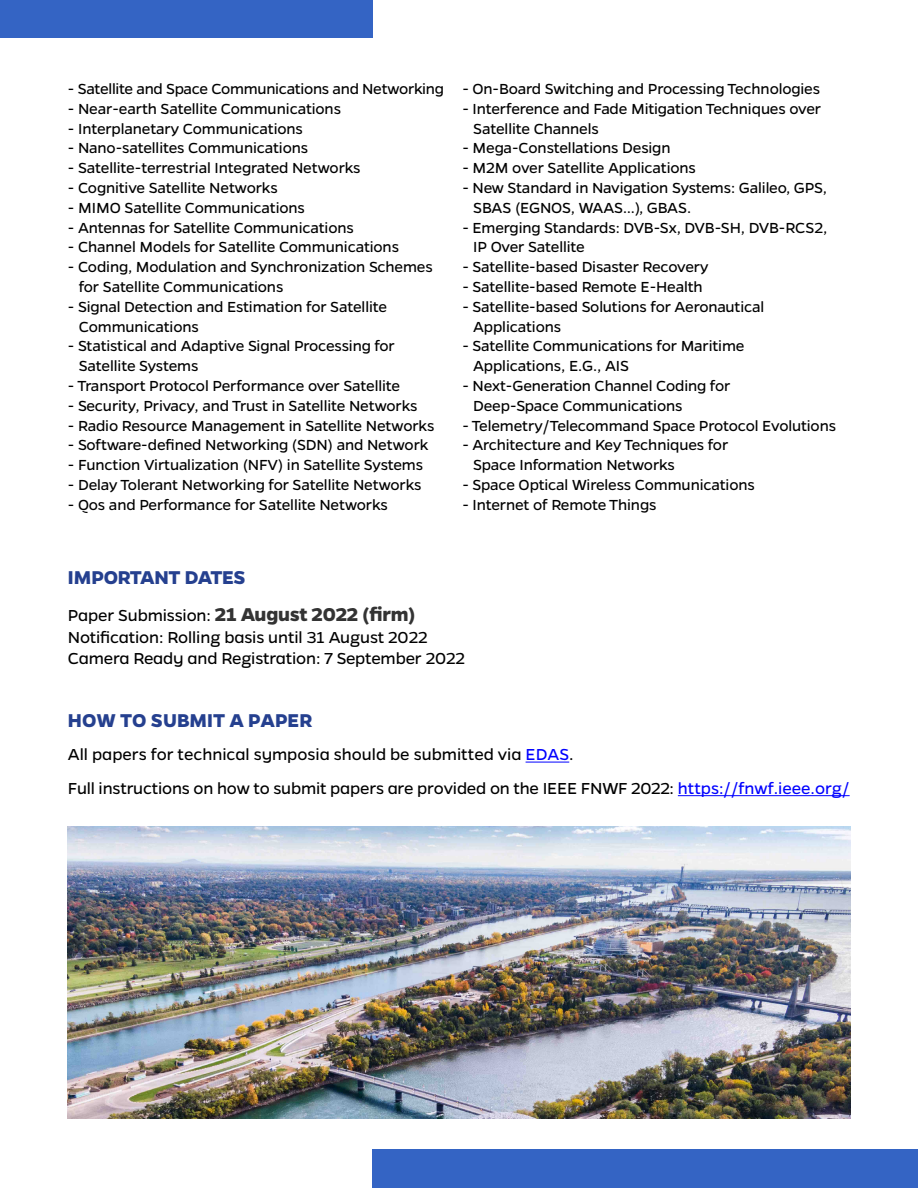
<style>
.page{position:relative;width:918px;height:1188px;background:#fff}
.page>*{position:absolute;margin:0;border:0;box-sizing:border-box;transform-origin:0 0}
.t1{font:700 21px/37.2px "Gentona";letter-spacing:-.01em;color:#333}
.t2{font:700 21px "Gentona";color:#25408f}
.t3{font:18px/21.6px "Gentona";letter-spacing:-.01em;color:#000}
.t4{font:16.5px/19.8px "Gentona";letter-spacing:-.01em;color:#000}
.s1{color:#25408f}
.s2{font-weight:400;font-size:18px;color:#000}
.s3{color:#00f}
</style>
<div class="page">
<div style="left:0;top:0;width:373px;height:38px;background:#3464c4"></div>
<img style="left:68px;top:826px;width:782px;height:293px">
<div style="left:373px;top:1149px;width:545px;height:39px;background:#3464c4"></div>
<hr style="left:526px;top:762px;width:43px;height:1px;background:#00f">
<hr style="left:678px;top:795px;width:172px;height:1px;background:#00f">
<p class="t4" style="left:68px;top:79px;width:377px">- Satellite and Space Communications and Networking</p>
<p class="t4" style="left:68px;top:99px;width:275px">- Near-earth Satellite Communications</p>
<p class="t4" style="left:68px;top:118px;width:237px">- Interplanetary Communications</p>
<p class="t4" style="left:68px;top:138px;width:242px">- Nano-satellites Communications</p>
<p class="t4" style="left:68px;top:158px;width:294px">- Satellite-terrestrial Integrated Networks</p>
<p class="t4" style="left:68px;top:178px;width:211px">- Cognitive Satellite Networks</p>
<p class="t4" style="left:68px;top:198px;width:239px">- MIMO Satellite Communications</p>
<p class="t4" style="left:68px;top:217px;width:287px">- Antennas for Satellite Communications</p>
<p class="t4" style="left:68px;top:237px;width:333px">- Channel Models for Satellite Communications</p>
<p class="t4" style="left:79px;top:257px;width:355px;text-indent:-11px">- Coding, Modulation and Synchronization Schemes for Satellite Communications</p>
<p class="t4" style="left:79px;top:297px;width:310px;text-indent:-11px">- Signal Detection and Estimation for Satellite<br>Communications</p>
<p class="t4" style="left:79px;top:336px;width:318px;text-indent:-11px">- Statistical and Adaptive Signal Processing for<br>Satellite Systems</p>
<p class="t4" style="left:68px;top:376px;width:334px">- Transport Protocol Performance over Satellite</p>
<p class="t4" style="left:68px;top:396px;width:351px">- Security, Privacy, and Trust in Satellite Networks</p>
<p class="t4" style="left:68px;top:415px;width:368px">- Radio Resource Management in Satellite Networks</p>
<p class="t4" style="left:68px;top:435px;width:362px">- Software-defined Networking (SDN) and Network</p>
<p class="t4" style="left:68px;top:455px;width:357px">- Function Virtualization (NFV) in Satellite Systems</p>
<p class="t4" style="left:68px;top:475px;width:355px">- Delay Tolerant Networking for Satellite Networks</p>
<p class="t4" style="left:68px;top:495px;width:321px">- Qos and Performance for Satellite Networks</p>
<p class="t4" style="left:462px;top:79px;width:359px">- On-Board Switching and Processing Technologies</p>
<p class="t4" style="left:473px;top:99px;width:349px;text-indent:-11px">- Interference and Fade Mitigation Techniques over<br>Satellite Channels</p>
<p class="t4" style="left:462px;top:138px;width:210px">- Mega-Constellations Design</p>
<p class="t4" style="left:462px;top:158px;width:235px">- M2M over Satellite Applications</p>
<p class="t4" style="left:473px;top:178px;width:355px;text-indent:-11px">- New Standard in Navigation Systems: Galileo, GPS,<br>SBAS (EGNOS, WAAS…), GBAS.</p>
<p class="t4" style="left:473px;top:217px;width:356px;text-indent:-11px">- Emerging Standards: DVB-Sx, DVB-SH, DVB-RCS2,<br>IP Over Satellite</p>
<p class="t4" style="left:462px;top:257px;width:248px">- Satellite-based Disaster Recovery</p>
<p class="t4" style="left:462px;top:277px;width:242px">- Satellite-based Remote E-Health</p>
<p class="t4" style="left:473px;top:297px;width:292px;text-indent:-11px">- Satellite-based Solutions for Aeronautical<br>Applications</p>
<p class="t4" style="left:473px;top:336px;width:273px;text-indent:-11px">- Satellite Communications for Maritime<br>Applications, E.G., AIS</p>
<p class="t4" style="left:473px;top:376px;width:259px;text-indent:-11px">- Next-Generation Channel Coding for<br>Deep-Space Communications</p>
<p class="t4" style="left:462px;top:415px;width:375px">- Telemetry/Telecommand Space Protocol Evolutions</p>
<p class="t4" style="left:473px;top:435px;width:257px;text-indent:-11px">- Architecture and Key Techniques for<br>Space Information Networks</p>
<p class="t4" style="left:462px;top:475px;width:294px">- Space Optical Wireless Communications</p>
<p class="t4" style="left:462px;top:495px;width:196px">- Internet of Remote Things</p>
<p class="t1" style="left:68px;top:558px;width:349px"><span class="s1">IMPORTANT DATES<br></span><span class="s2">Paper Submission:</span> 21 August 2022 (firm)</p>
<p class="t3" style="left:68px;top:626px;width:398px">Notification: Rolling basis until 31 August 2022<br>Camera Ready and Registration: 7 September 2022</p>
<p class="t2" style="left:68px;top:708px;width:246px">HOW TO SUBMIT A PAPER</p>
<p class="t3" style="left:68px;top:738px;width:783px;line-height:33.6px">All papers for technical symposia should be submitted via <span class="s3">EDAS</span>.<br>Full instructions on how to submit papers are provided on the IEEE FNWF 2022: <span class="s3">https://fnwf.ieee.org/</span></p>
</div>
